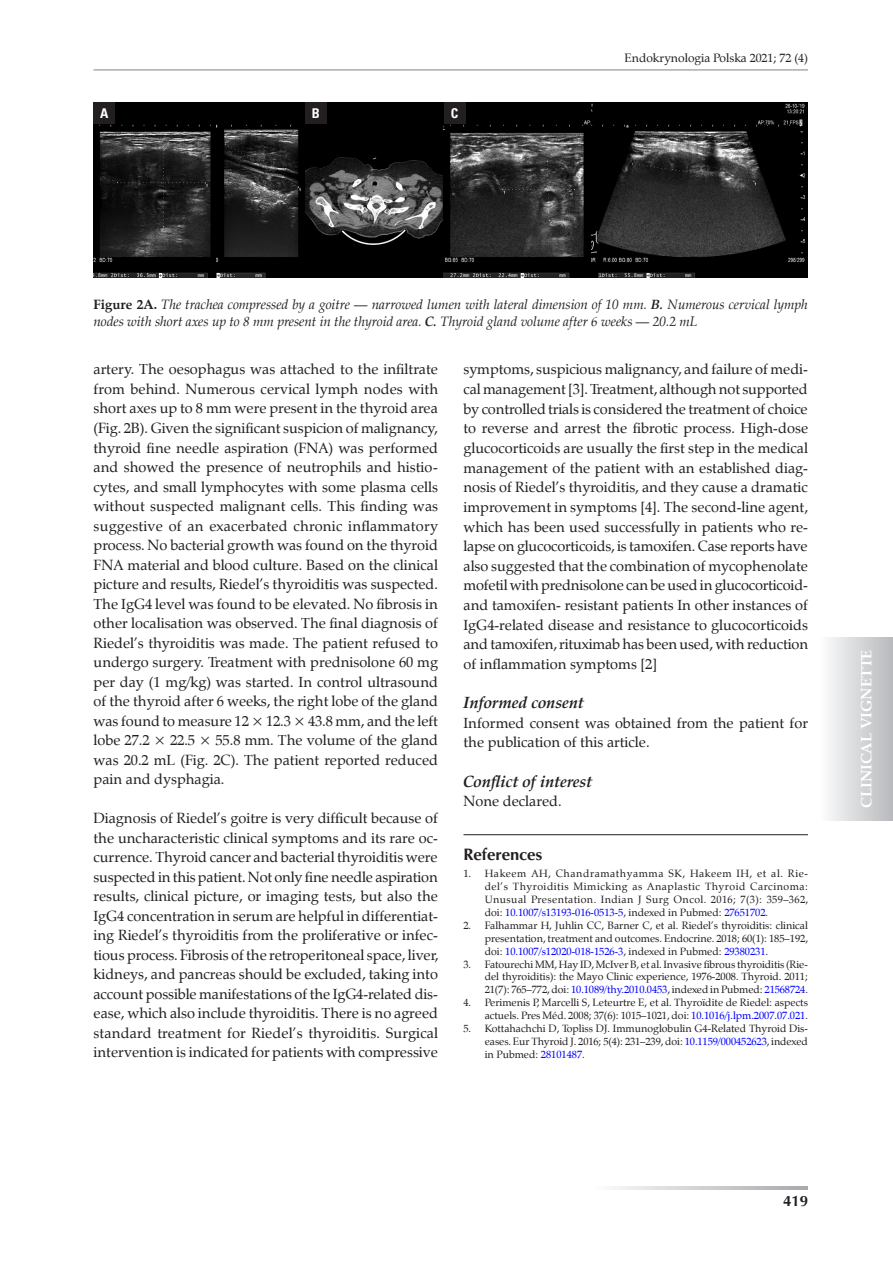
<style>
.page{position:relative;width:893px;height:1263px;background:#fff}
.page>*{position:absolute;margin:0;border:0;box-sizing:border-box;transform-origin:0 0}
.t1{font:700 16.5px "Zapf Humnst EU";color:#231f20}
.t2{font:italic 700 16.2px "Zapf Calligr EU";color:#231f20}
.t3{font:700 15px "Zapf Calligr EU";color:#fff}
.t4{font:700 15px "Zapf Humnst EU";color:#231f20}
.t5{font:14.55px/19.5px "Zapf Calligr EU";color:#231f20;text-align:justify}
.t6{font:italic 13.5px/17px "Zapf Calligr EU";color:#231f20}
.t7{font:700 13.5px "Zurich Cn EU";color:#fff}
.t8{font:12px "Zapf Calligr EU";color:#231f20}
.t9{font:10.5px/12.9px "Zapf Calligr EU";color:#231f20;text-align:justify}
.s1{font-weight:700;font-style:normal}
.s2{font-weight:700}
.s3{color:#00f}
</style>
<div class="page">
<svg style="left:615px;top:1186px;width:192px;height:3px"></svg>
<hr style="left:94px;top:70px;width:714px;height:1px;background:#808285">
<div style="left:820px;top:638px;width:73px;height:182px;background:linear-gradient(to right,#fdfdfe,#b8b9bc)"></div>
<hr style="left:463px;top:834px;width:345px;height:1px;background:#231f20">
<img style="left:94px;top:102px;width:714px;height:176px">
<div style="left:94px;top:102px;width:21px;height:21px;background:#231f20"></div>
<div style="left:305px;top:102px;width:21px;height:21px;background:#231f20"></div>
<div style="left:444px;top:102px;width:21px;height:21px;background:#231f20"></div>
<p class="t7" style="left:100px;top:104px;width:10px">A</p>
<p class="t7" style="left:312px;top:104px;width:9px">B</p>
<p class="t7" style="left:451px;top:104px;width:9px">C</p>
<p class="t8" style="left:625px;top:50px;width:185px">Endokrynologia Polska 2021; 72 (4)</p>
<p class="t6" style="left:94px;top:296px;width:716px"><span class="s1">Figure 2A.</span> The trachea compressed by a goitre — narrowed lumen with lateral dimension of 10 mm. <span class="s2">B.</span> Numerous cervical lymph nodes with short axes up to 8 mm present in the thyroid area. <span class="s2">C.</span> Thyroid gland volume after 6 weeks — 20.2 mL</p>
<p class="t5" style="left:94px;top:360px;width:346px">artery. The oesophagus was attached to the infiltrate from behind. Numerous cervical lymph nodes with short axes up to 8 mm were present in the thyroid area (Fig. 2B). Given the significant suspicion of malignancy, thyroid fine needle aspiration (FNA) was performed and showed the presence of neutrophils and histio&shy;cytes, and small lymphocytes with some plasma cells without suspected malignant cells. This finding was suggestive of an exacerbated chronic inflammatory process. No bacterial growth was found on the thyroid FNA material and blood culture. Based on the clinical picture and results, Riedel’s thyroiditis was suspected.<br>The IgG4 level was found to be elevated. No fibrosis in other localisation was observed. The final diagnosis of Riedel’s thyroiditis was made. The patient refused to undergo surgery. Treatment with prednisolone 60 mg per day (1 mg/kg) was started. In control ultrasound of the thyroid after 6 weeks, the right lobe of the gland was found to measure 12 × 12.3 × 43.8 mm, and the left lobe 27.2 × 22.5 × 55.8 mm. The volume of the gland was 20.2 mL (Fig. 2C). The patient reported reduced pain and dysphagia.</p>
<p class="t5" style="left:94px;top:809px;width:346px">Diagnosis of Riedel’s goitre is very difficult because of the uncharacteristic clinical symptoms and its rare oc&shy;currence. Thyroid cancer and bacterial thyroiditis were suspected in this patient. Not only fine needle aspiration results, clinical picture, or imaging tests, but also the IgG4 concentration in serum are helpful in differentiat&shy;ing Riedel’s thyroiditis from the proliferative or infec&shy;tious process. Fibrosis of the retroperitoneal space, liver, kidneys, and pancreas should be excluded, taking into account possible manifestations of the IgG4-related dis&shy;ease, which also include thyroiditis. There is no agreed standard treatment for Riedel’s thyroiditis. Surgical intervention is indicated for patients with compressive</p>
<p class="t5" style="left:463px;top:360px;width:346px">symptoms, suspicious malignancy, and failure of medi&shy;cal management [3]. Treatment, although not supported by controlled trials is considered the treatment of choice to reverse and arrest the fibrotic process. High-dose glucocorticoids are usually the first step in the medical management of the patient with an established diag&shy;nosis of Riedel’s thyroiditis, and they cause a dramatic improvement in symptoms [4]. The second-line agent, which has been used successfully in patients who re&shy;lapse on glucocorticoids, is tamoxifen. Case reports have also suggested that the combination of mycophenolate mofetil with prednisolone can be used in glucocorticoid&shy;and tamoxifen- resistant patients In other instances of IgG4-related disease and resistance to glucocorticoids and tamoxifen, rituximab has been used, with reduction of inflammation symptoms [2]</p>
<p class="t2" style="left:463px;top:692px;width:122px">Informed consent</p>
<p class="t5" style="left:463px;top:713px;width:346px">Informed consent was obtained from the patient for the publication of this article.</p>
<p class="t2" style="left:463px;top:771px;width:131px">Conflict of interest</p>
<p class="t5" style="left:463px;top:792px;width:100px">None declared.</p>
<p class="t1" style="left:463px;top:844px;width:81px">References</p>
<p class="t9" style="left:485px;top:867px;width:325px;text-indent:-21px">1. Hakeem AH, Chandramathyamma SK, Hakeem IH, et al. Rie&shy;del’s Thyroiditis Mimicking as Anaplastic Thyroid Carcinoma:<br>Unusual Presentation. Indian J Surg Oncol. 2016; 7(3): 359–362, doi: <span class="s3">10.1007/s13193-016-0513-5</span>, indexed in Pubmed: <span class="s3">27651702</span>.</p>
<p class="t9" style="left:485px;top:919px;width:325px;text-indent:-21px">2. Falhammar H, Juhlin CC, Barner C, et al. Riedel’s thyroiditis: clinical presentation, treatment and outcomes. Endocrine. 2018; 60(1): 185–192, doi: <span class="s3">10.1007/s12020-018-1526-3</span>, indexed in Pubmed: <span class="s3">29380231</span>.</p>
<p class="t9" style="left:485px;top:958px;width:325px;text-indent:-21px">3. Fatourechi MM, Hay ID, McIver B, et al. Invasive fibrous thyroiditis (Rie&shy;del thyroiditis): the Mayo Clinic experience, 1976-2008. Thyroid. 2011; 21(7): 765–772, doi: <span class="s3">10.1089/thy.2010.0453</span>, indexed in Pubmed: <span class="s3">21568724</span>.</p>
<p class="t9" style="left:463px;top:996px;width:346px;text-align:right">4. Perimenis P, Marcelli S, Leteurtre E, et al. Thyroïdite de Riedel: aspects actuels. Pres Méd. 2008; 37(6): 1015–1021, doi: <span class="s3">10.1016/j.lpm.2007.07.021</span>.</p>
<p class="t9" style="left:485px;top:1022px;width:325px;text-indent:-21px">5. Kottahachchi D, Topliss DJ. Immunoglobulin G4-Related Thyroid Dis&shy;eases. Eur Thyroid J. 2016; 5(4): 231–239, doi: <span class="s3">10.1159/000452623</span>, indexed in Pubmed: <span class="s3">28101487</span>.</p>
<p class="t3" style="left:857px;top:808px;width:160px;rotate:-90deg">Clinical vignette</p>
<p class="t4" style="left:783px;top:1191px;width:26px">419</p>
</div>
